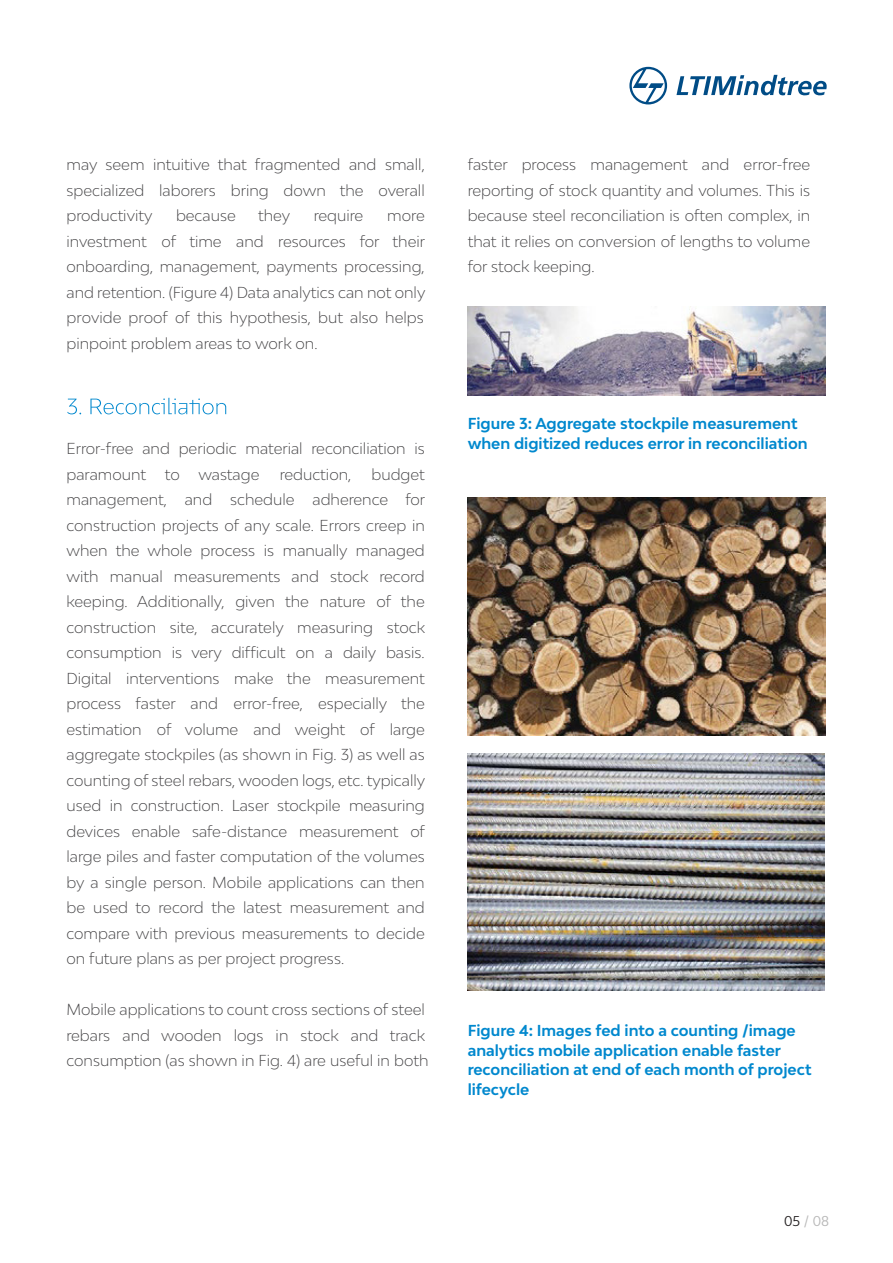
<style>
.page{position:relative;width:893px;height:1263px;background:#fff}
.page>*{position:absolute;margin:0;border:0;box-sizing:border-box;transform-origin:0 0}
.t1{font:300 15px/25.5px "Bw Modelica";color:#414042;text-align:justify}
.t2{font:700 15px/19.5px "Bw Modelica";color:#0088ce}
.t3{font:13.5px "Bw Modelica";color:#b7b7b7}
.s1{color:#231f20}
</style>
<div class="page">
<svg style="left:629px;top:67px;width:38px;height:37px"></svg>
<svg style="left:676px;top:75px;width:151px;height:20px"></svg>
<svg style="left:67px;top:398px;width:159px;height:16px"></svg>
<img style="left:468px;top:307px;width:357px;height:89px">
<img style="left:468px;top:497px;width:357px;height:239px">
<img style="left:468px;top:753px;width:356px;height:238px">
<p class="t1" style="left:66px;top:152px;width:360px">may seem intuitive that fragmented and small, specialized laborers bring down the overall productivity</p>
<p class="t1" style="left:176px;top:203px;width:61px">because</p>
<p class="t1" style="left:258px;top:203px;width:33px">they</p>
<p class="t1" style="left:314px;top:203px;width:51px">require</p>
<p class="t1" style="left:66px;top:203px;width:360px;text-indent:321px">more investment of time and resources for their onboarding, management, payments processing, and retention. (Figure 4) Data analytics can not only provide proof of this hypothesis, but also helps pinpoint problem areas to work on.</p>
<p class="t1" style="left:66px;top:436px;width:360px">Error-free and periodic material reconciliation is paramount</p>
<p class="t1" style="left:66px;top:461px;width:360px;text-indent:305px">budget management, and schedule adherence for construction projects of any scale. Errors creep in when the whole process is manually managed with manual measurements and stock record keeping. Additionally, given the nature of the construction site, accurately measuring stock consumption is very difficult on a daily basis.<br>Digital interventions make the measurement process faster and error-free, especially the estimation of volume and weight of large aggregate stockpiles (as shown in Fig. 3) as well as counting of steel rebars, wooden logs, etc. typically used in construction. Laser stockpile measuring devices enable safe-distance measurement of large piles and faster computation of the volumes by a single person. Mobile applications can then be used to record the latest measurement and compare with previous measurements to decide on future plans as per project progress.</p>
<p class="t1" style="left:66px;top:997px;width:363px;text-align:left">Mobile applications to count cross sections of steel rebars and wooden logs in stock and track consumption (as shown in Fig. 4) are useful in both</p>
<p class="t1" style="left:165px;top:461px;width:96px">to wastage</p>
<p class="t1" style="left:280px;top:461px;width:73px">reduction,</p>
<p class="t1" style="left:468px;top:152px;width:344px">faster process management and error-free reporting of stock quantity and volumes. This is because steel reconciliation is often complex, in that it relies on conversion of lengths to volume for stock keeping.</p>
<p class="t2" style="left:468px;top:413px;width:341px">Figure 3: Aggregate stockpile measurement when digitized reduces error in reconciliation</p>
<p class="t2" style="left:468px;top:1020px;width:345px">Figure 4: Images fed into a counting /image analytics mobile application enable faster reconciliation at end of each month of project lifecycle</p>
<p class="t3" style="left:784px;top:1212px;width:47px"><span class="s1">05</span> / 08</p>
</div>
